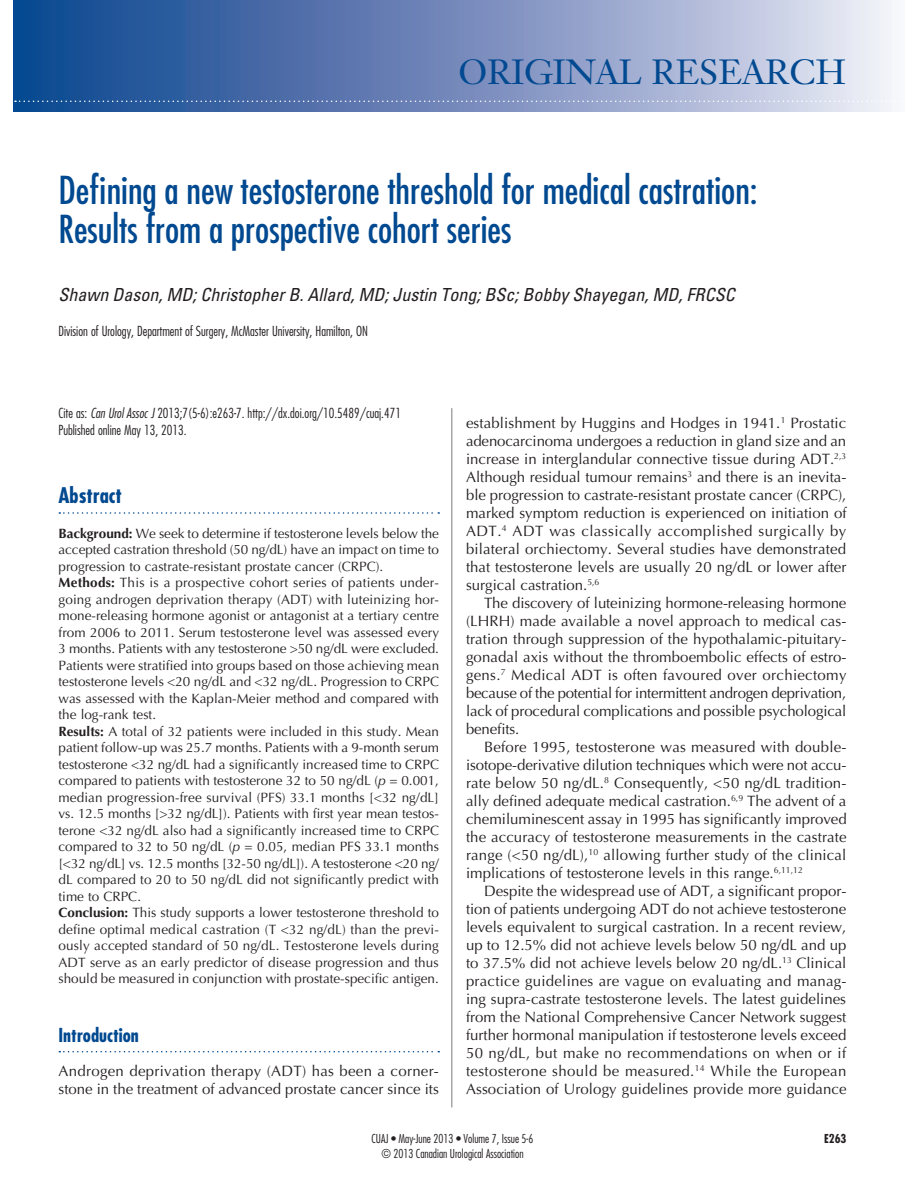
<style>
.page{position:relative;width:905px;height:1202px;background:#fff}
.page>*{position:absolute;margin:0;border:0;box-sizing:border-box;transform-origin:0 0}
.t1{font:condensed 37.5px/39px "Futura";color:#014990}
.t2{font:34.5px "Janson Text";letter-spacing:.315em;color:#014990}
.t3{font:700 condensed 21px "Futura";color:#014990}
.t4{font:700 condensed 18.75px "Futura";color:#014990}
.t5{font:italic condensed 18px "Univers";color:#231f20}
.t6{font:15px/18px "Optima";color:#231f20;text-align:justify}
.t7{font:13.5px/16.5px "Optima";color:#231f20}
.t8{font:300 condensed 13.5px/16.5px "Futura";color:#231f20}
.t9{font:300 condensed 12px/14.4px "Futura";color:#231f20;text-align:center}
.t10{font:700 condensed 12px "Futura";color:#231f20}
.s1{font-style:italic}
.s2{font-weight:700}
</style>
<div class="page">
<hr style="left:451px;top:408px;width:1px;height:699px;background:#231f20">
<svg style="left:59px;top:512px;width:380px;height:2px"></svg>
<svg style="left:59px;top:1051px;width:380px;height:1px"></svg>
<svg style="left:14px;top:0;width:878px;height:111px;background:#768fbd"></svg>
<svg style="left:13px;top:100px;width:879px;height:2px;background:#8ea3c9"></svg>
<h2 class="t2" style="left:458px;top:50px;width:389px">ORIGINAL RESEARCH</h2>
<h1 class="t1" style="left:58px;top:169px;width:700px">Defining a new testosterone threshold for medical castration:<br>Results from a prospective cohort series</h1>
<p class="t5" style="left:58px;top:283px;width:677px">Shawn Dason, MD; Christopher B. Allard, MD; Justin Tong; BSc; Bobby Shayegan, MD, FRCSC</p>
<p class="t8" style="left:58px;top:322px;width:311px">Division of Urology, Department of Surgery, McMaster University, Hamilton, ON</p>
<p class="t8" style="left:58px;top:405px;width:344px">Cite as: <span class="s1">Can Urol Assoc J</span> 2013;7(5-6):e263-7. http://dx.doi.org/10.5489/cuaj.471<br>Published online May 13, 2013.</p>
<h3 class="t3" style="left:58px;top:482px;width:65px">Abstract</h3>
<p class="t7" style="left:58px;top:525px;width:382px"><span class="s2">Background:</span> We seek to determine if testosterone levels below the accepted castration threshold (50 ng/dL) have an impact on time to progression to castrate-resistant prostate cancer (CRPC).<br><span class="s2">Methods:</span> This is a prospective cohort series of patients under&shy;going androgen deprivation therapy (ADT) with luteinizing hor&shy;mone-releasing hormone agonist or antagonist at a tertiary centre from 2006 to 2011. Serum testosterone level was assessed every 3 months. Patients with any testosterone &gt;50 ng/dL were excluded.<br>Patients were stratified into groups based on those achieving mean testosterone levels &lt;20 ng/dL and &lt;32 ng/dL. Progression to CRPC was assessed with the Kaplan-Meier method and compared with the log-rank test.<br><span class="s2">Results:</span> A total of 32 patients were included in this study. Mean patient follow-up was 25.7 months. Patients with a 9-month serum testosterone &lt;32 ng/dL had a significantly increased time to CRPC compared to patients with testosterone 32 to 50 ng/dL (<span class="s1">p</span> = 0.001, median progression-free survival (PFS) 33.1 months [&lt;32 ng/dL] vs. 12.5 months [&gt;32 ng/dL]). Patients with first year mean testos&shy;terone &lt;32 ng/dL also had a significantly increased time to CRPC compared to 32 to 50 ng/dL (<span class="s1">p</span> = 0.05, median PFS 33.1 months [&lt;32 ng/dL] vs. 12.5 months [32-50 ng/dL]). A testosterone &lt;20 ng/ dL compared to 20 to 50 ng/dL did not significantly predict with time to CRPC.<br><span class="s2">Conclusion:</span> This study supports a lower testosterone threshold to define optimal medical castration (T &lt;32 ng/dL) than the previ&shy;ously accepted standard of 50 ng/dL. Testosterone levels during ADT serve as an early predictor of disease progression and thus should be measured in conjunction with prostate-specific antigen.</p>
<p class="t4" style="left:58px;top:1022px;width:82px">Introduction</p>
<p class="t6" style="left:58px;top:1062px;width:382px">Androgen deprivation therapy (ADT) has been a corner&shy;stone in the treatment of advanced prostate cancer since its</p>
<p class="t6" style="left:466px;top:414px;width:382px">establishment by Huggins and Hodges in 1941.<sup>1</sup> Prostatic adenocarcinoma undergoes a reduction in gland size and an increase in interglandular connective tissue during ADT.<sup>2,3<br></sup>Although residual tumour remains<sup>3</sup> and there is an inevita&shy;ble progression to castrate-resistant prostate cancer (CRPC), marked symptom reduction is experienced on initiation of ADT.<sup>4</sup> ADT was classically accomplished surgically by bilateral orchiectomy. Several studies have demonstrated that testosterone levels are usually 20 ng/dL or lower after surgical castration.<sup>5,6</sup></p>
<p class="t6" style="left:466px;top:594px;width:382px;text-indent:18px">The discovery of luteinizing hormone-releasing hormone (LHRH) made available a novel approach to medical cas&shy;tration through suppression of the hypothalamic-pituitary&shy;gonadal axis without the thromboembolic effects of estro&shy;gens.<sup>7</sup> Medical ADT is often favoured over orchiectomy because of the potential for intermittent androgen deprivation, lack of procedural complications and possible psychological benefits.</p>
<p class="t6" style="left:466px;top:738px;width:382px;text-indent:18px">Before 1995, testosterone was measured with double&shy;isotope-derivative dilution techniques which were not accu&shy;rate below 50 ng/dL.<sup>8</sup> Consequently, &lt;50 ng/dL tradition&shy;ally defined adequate medical castration.<sup>6,9</sup> The advent of a chemiluminescent assay in 1995 has significantly improved the accuracy of testosterone measurements in the castrate range (&lt;50 ng/dL),<sup>10</sup> allowing further study of the clinical implications of testosterone levels in this range.<sup>6,11,12</sup></p>
<p class="t6" style="left:466px;top:882px;width:382px;text-indent:18px">Despite the widespread use of ADT, a significant propor&shy;tion of patients undergoing ADT do not achieve testosterone levels equivalent to surgical castration. In a recent review, up to 12.5% did not achieve levels below 50 ng/dL and up to 37.5% did not achieve levels below 20 ng/dL.<sup>13</sup> Clinical practice guidelines are vague on evaluating and manag&shy;ing supra-castrate testosterone levels. The latest guidelines from the National Comprehensive Cancer Network suggest further hormonal manipulation if testosterone levels exceed 50 ng/dL, but make no recommendations on when or if testosterone should be measured.<sup>14</sup> While the European Association of Urology guidelines provide more guidance</p>
<p class="t9" style="left:371px;top:1131px;width:163px">CUAJ • May-June 2013 • Volume 7, Issue 5-6 © 2013 Canadian Urological Association</p>
<p class="t10" style="left:824px;top:1131px;width:24px">E263</p>
</div>
